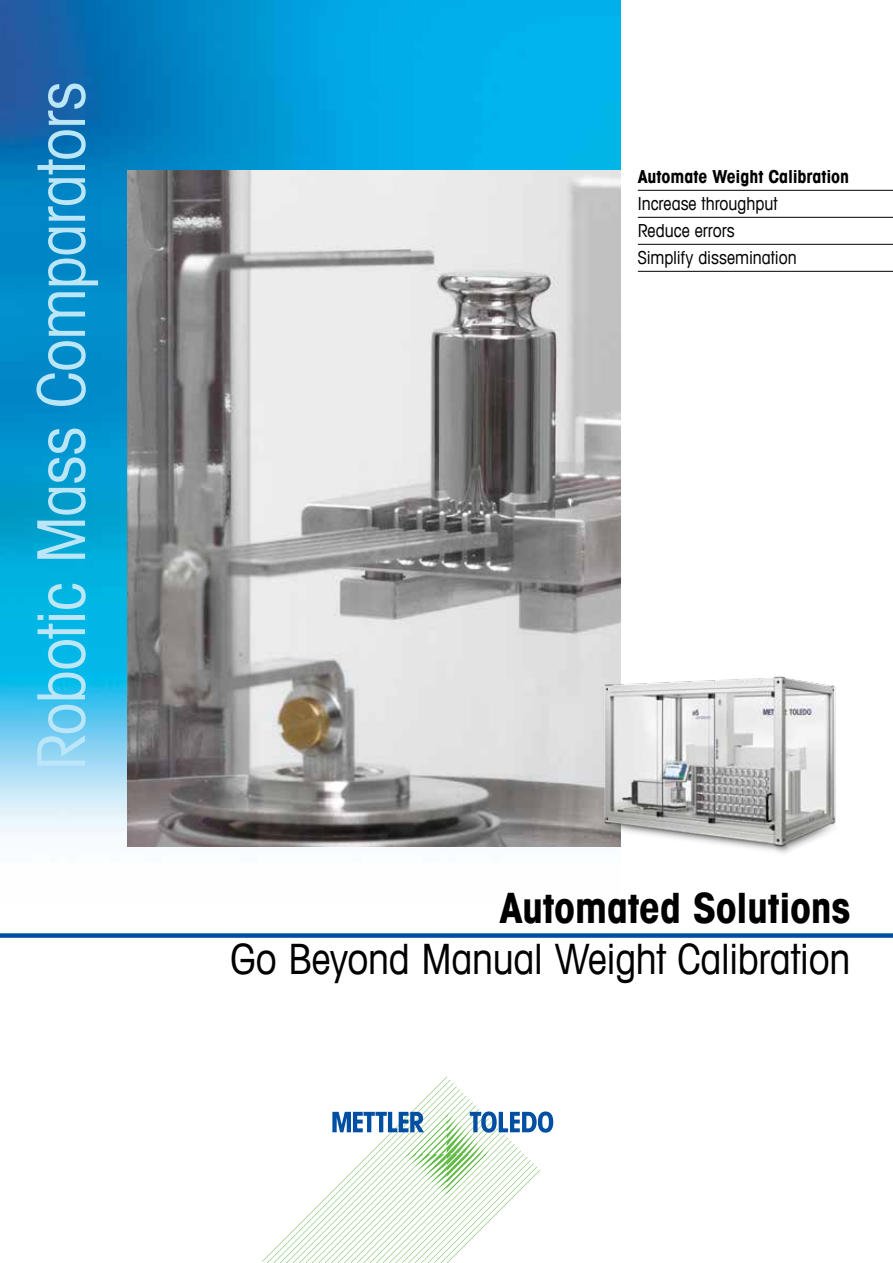
<style>
.page{position:relative;width:893px;height:1263px;background:#fff}
.page>*{position:absolute;margin:0;border:0;box-sizing:border-box;transform-origin:0 0}
.t1{font:condensed 66px "Avant Garde Com";letter-spacing:-.01em;color:#bae6f8}
.t2{font:condensed 42px "Avant Garde Com";letter-spacing:-.01em;color:#000}
.t3{font:700 condensed 42px "Avant Garde Com";letter-spacing:-.005em;color:#000}
.t4{font:condensed 18px/27px "Avant Garde Com";color:#000}
.t5{font:700 condensed 18px "Avant Garde Com";letter-spacing:-.005em;color:#000}
</style>
<div class="page">
<svg style="left:262px;top:1076px;width:291px;height:187px"></svg>
<div style="left:0;top:933px;width:893px;height:5px;background:#004fa3"></div>
<img style="left:0;top:0;width:621px;height:847px">
<img style="left:128px;top:170px;width:493px;height:676px">
<img style="left:557px;top:651px;width:279px;height:202px">
<hr style="left:638px;top:190px;width:255px;height:1px;background:#000">
<hr style="left:638px;top:217px;width:255px;height:1px;background:#000">
<hr style="left:638px;top:244px;width:255px;height:1px;background:#000">
<hr style="left:638px;top:271px;width:255px;height:1px;background:#000">
<h1 class="t1" style="left:21px;top:770px;width:691px;rotate:-90deg">Robotic Mass Comparators</h1>
<p class="t5" style="left:638px;top:165px;width:213px">Automate Weight Calibration</p>
<p class="t4" style="left:638px;top:190px;width:160px">Increase throughput<br>Reduce errors<br>Simplify dissemination</p>
<h2 class="t3" style="left:499px;top:881px;width:352px">Automated Solutions</h2>
<h2 class="t2" style="left:230px;top:933px;width:622px">Go Beyond Manual Weight Calibration</h2>
</div>
